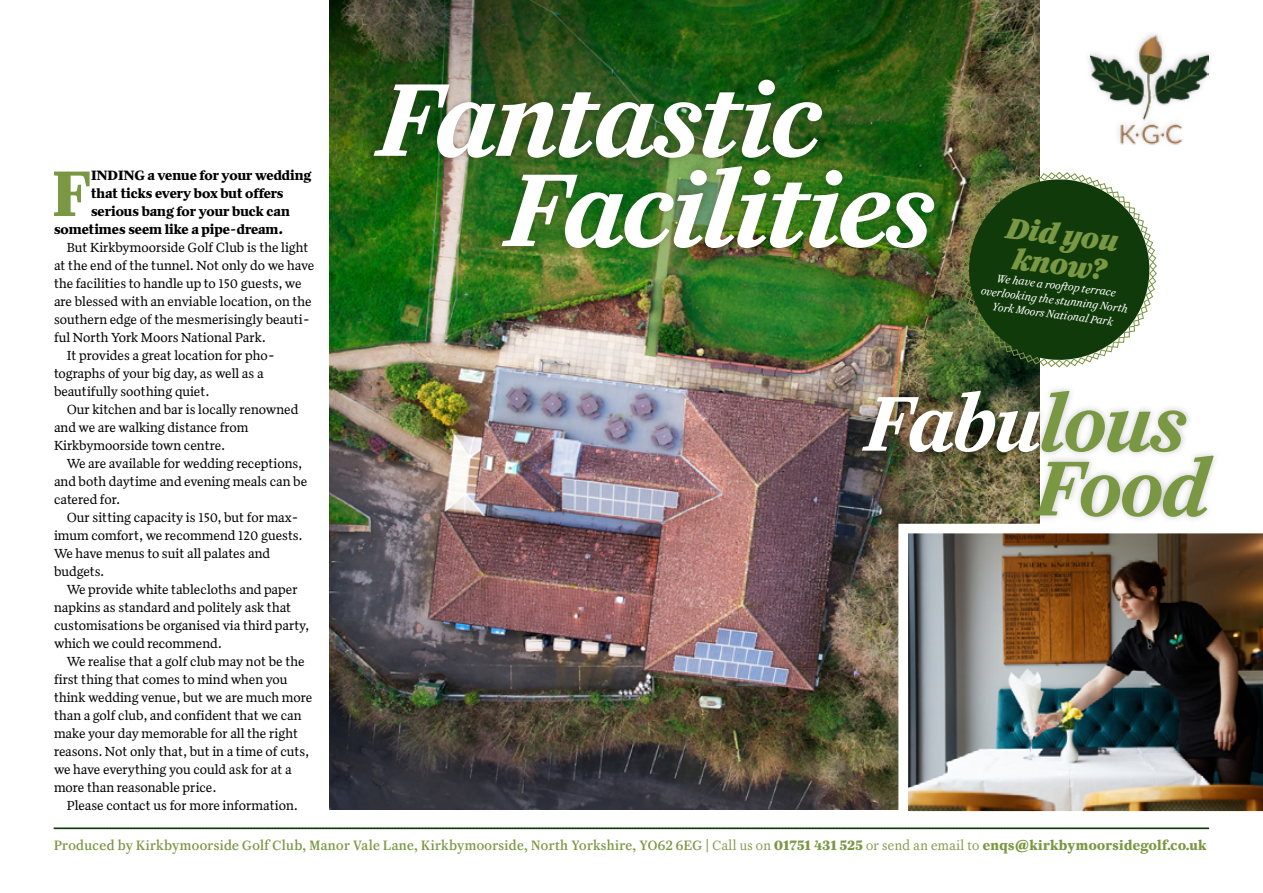
<style>
.page{position:relative;width:1263px;height:893px;background:#fff}
.page>*{position:absolute;margin:0;border:0;box-sizing:border-box;transform-origin:0 0}
.t1{font:italic 600 114px/90.2px "Caponi Display Trial";letter-spacing:-.025em;color:#fff}
.t2{font:italic 600 85.5px/64.8px "Caponi Display Trial";letter-spacing:-.025em;color:#7a9743;text-align:right}
.t3{font:700 70.95px "Caponi Display Trial";color:#7a9743}
.t4{font:italic 900 32.4px/30.3px "Caponi Display Trial";color:#7a9743}
.t5{font:500 15px "Caponi Display Trial";letter-spacing:.03em;color:#7a9743}
.t6{font:13.5px "Quiosco";color:#000}
.t7{font:700 13.5px "Quiosco";color:#000}
.t8{font:12.15px/14.5px "Caponi Display Trial Regular No 2 It";color:#fff;text-align:center}
.s1{color:#fff}
.s2{font-family:"Quiosco";font-weight:400}
.s3{font-weight:400}
.s4{font-weight:700}
.s5{font-family:"Quiosco";font-weight:700}
</style>
<div class="page">
<img style="left:330px;top:0;width:710px;height:809px">
<div style="left:366px;top:72px;width:462px;height:93px;background:#000;opacity:.22"></div>
<div style="left:493px;top:159px;width:447px;height:96px;background:#000;opacity:.22"></div>
<img style="left:893px;top:519px;width:370px;height:293px">
<div style="left:855px;top:385px;width:338px;height:74px;background:#000;opacity:.22"></div>
<div style="left:1026px;top:449px;width:194px;height:75px;background:#000;opacity:.22"></div>
<img style="left:1090px;top:34px;width:119px;height:111px">
<svg style="left:961px;top:172px;width:196px;height:196px;background:#436138"></svg>
<svg style="left:54px;top:827px;width:1155px;height:2px;background:#496945"></svg>
<h3 class="t3" style="left:53px;top:166px;width:40px">F</h3>
<p class="t7" style="left:91px;top:167px;width:222px">INDING a venue for your wedding</p>
<p class="t7" style="left:91px;top:185px;width:194px">that ticks every box but offers</p>
<p class="t7" style="left:91px;top:203px;width:200px">serious bang for your buck can</p>
<p class="t7" style="left:54px;top:221px;width:231px">sometimes seem like a pipe-dream.</p>
<p class="t6" style="left:67px;top:239px;width:243px">But Kirkbymoorside Golf Club is the light</p>
<p class="t6" style="left:54px;top:257px;width:262px">at the end of the tunnel. Not only do we have</p>
<p class="t6" style="left:54px;top:275px;width:249px">the facilities to handle up to 150 guests, we</p>
<p class="t6" style="left:54px;top:293px;width:259px">are blessed with an enviable location, on the</p>
<p class="t6" style="left:54px;top:311px;width:257px">southern edge of the mesmerisingly beauti-</p>
<p class="t6" style="left:54px;top:329px;width:213px">ful North York Moors National Park.</p>
<p class="t6" style="left:67px;top:347px;width:210px">It provides a great location for pho-</p>
<p class="t6" style="left:54px;top:365px;width:211px">tographs of your big day, as well as a</p>
<p class="t6" style="left:54px;top:383px;width:157px">beautifully soothing quiet.</p>
<p class="t6" style="left:67px;top:401px;width:233px">Our kitchen and bar is locally renowned</p>
<p class="t6" style="left:54px;top:419px;width:196px">and we are walking distance from</p>
<p class="t6" style="left:54px;top:437px;width:173px">Kirkbymoorside town centre.</p>
<p class="t6" style="left:67px;top:455px;width:237px">We are available for wedding receptions,</p>
<p class="t6" style="left:54px;top:473px;width:255px">and both daytime and evening meals can be</p>
<p class="t6" style="left:54px;top:491px;width:68px">catered for.</p>
<p class="t6" style="left:67px;top:509px;width:234px">Our sitting capacity is 150, but for max-</p>
<p class="t6" style="left:54px;top:527px;width:250px">imum comfort, we recommend 120 guests.</p>
<p class="t6" style="left:54px;top:545px;width:218px">We have menus to suit all palates and</p>
<p class="t6" style="left:54px;top:563px;width:52px">budgets.</p>
<p class="t6" style="left:67px;top:581px;width:232px">We provide white tablecloths and paper</p>
<p class="t6" style="left:54px;top:599px;width:239px">napkins as standard and politely ask that</p>
<p class="t6" style="left:54px;top:617px;width:257px">customisations be organised via third party,</p>
<p class="t6" style="left:54px;top:635px;width:170px">which we could recommend.</p>
<p class="t6" style="left:67px;top:653px;width:239px">We realise that a golf club may not be the</p>
<p class="t6" style="left:54px;top:671px;width:235px">first thing that comes to mind when you</p>
<p class="t6" style="left:54px;top:689px;width:260px">think wedding venue, but we are much more</p>
<p class="t6" style="left:54px;top:707px;width:249px">than a golf club, and confident that we can</p>
<p class="t6" style="left:54px;top:725px;width:246px">make your day memorable for all the right</p>
<p class="t6" style="left:54px;top:743px;width:257px">reasons. Not only that, but in a time of cuts,</p>
<p class="t6" style="left:54px;top:761px;width:239px">we have everything you could ask for at a</p>
<p class="t6" style="left:54px;top:779px;width:164px">more than reasonable price.</p>
<p class="t6" style="left:67px;top:797px;width:233px">Please contact us for more information.</p>
<h1 class="t1" style="left:506px;top:85px;width:428px;text-indent:-128px">Fantastic<br>Facilities</h1>
<h3 class="t4" style="left:1008px;top:215px;width:114px;rotate:7deg">Did you know?</h3>
<p class="t8" style="left:984px;top:270px;width:149px;rotate:7deg">We have a rooftop terrace overlooking the stunning North<br>York Moors National Park</p>
<h2 class="t2" style="left:865px;top:399px;width:345px"><span class="s1">Fabu</span>lous<br>Food</h2>
<p class="t5" style="left:54px;top:839px;width:1154px">Produced by Kirkbymoorside Golf Club, Manor Vale Lane, Kirkbymoorside, North Yorkshire, YO62 6EG <span class="s2">|</span> <span class="s3">Call us on</span> <span class="s4">01751 431 525</span> <span class="s3">or send an email to</span> <span class="s4">enqs</span><span class="s5">@</span><span class="s4">kirkbymoorsidegolf.co.uk</span></p>
</div>
